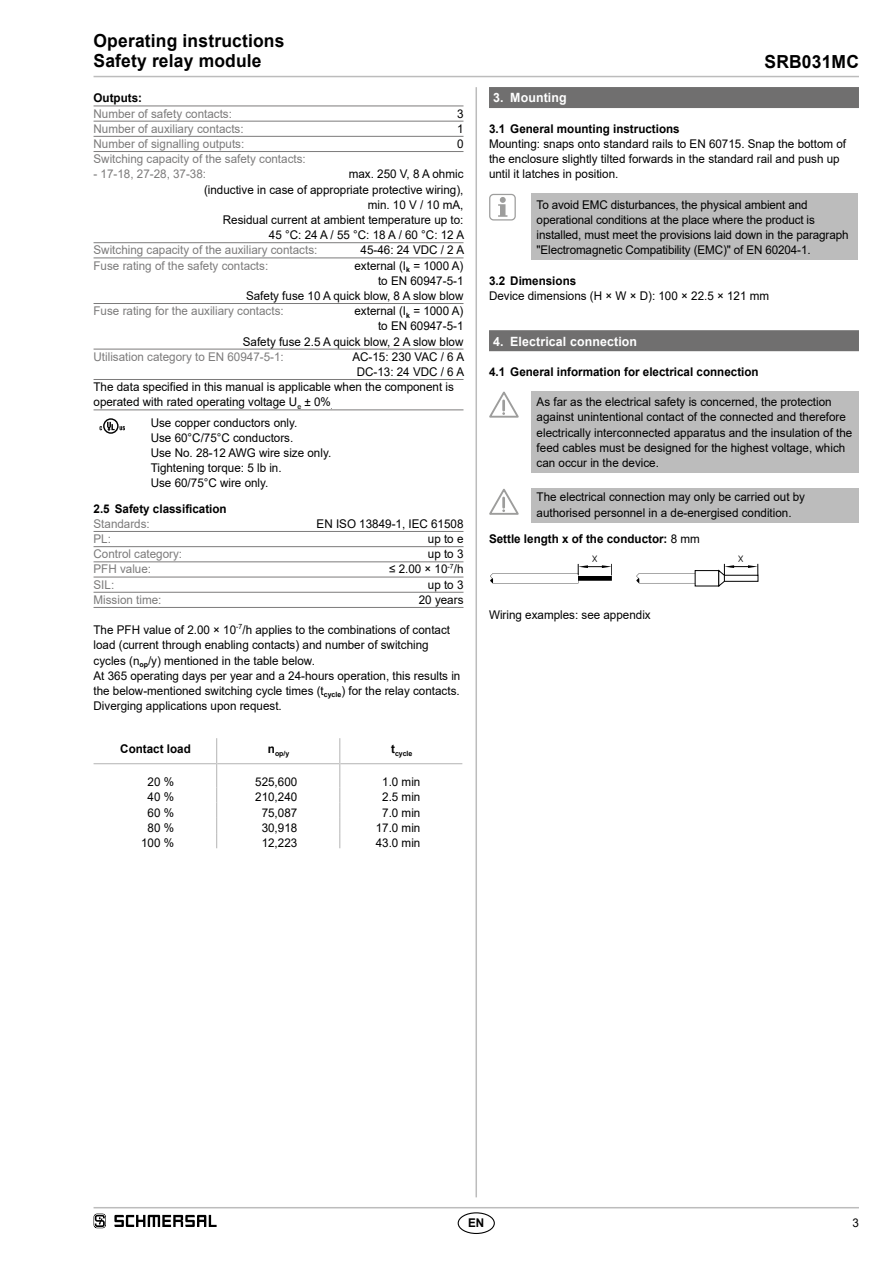
<style>
.page{position:relative;width:893px;height:1263px;background:#fff}
.page>*{position:absolute;margin:0;border:0;box-sizing:border-box;transform-origin:0 0}
.t1{font:700 18px/20.2px "Arial";letter-spacing:.01em;color:#000}
.t2{font:14.85px "Isonorm 3098";color:#000}
.t3{font:700 12.75px "Arial";letter-spacing:.01em;color:#fff}
.t4{font:12px/15.1px "Arial";color:#000}
.t5{font:12px "Arial";color:#7c7b7b}
.t6{font:700 12px "Arial";color:#000}
.t7{font:700 7.2px "Arial";color:#000}
.s1{font-weight:400}
</style>
<div class="page">
<hr style="left:94px;top:1207px;width:765px;height:1px;background:#bcbcbc">
<hr style="left:94px;top:76px;width:765px;height:1px;background:#bcbcbc">
<hr style="left:475px;top:87px;width:2px;height:1110px;background:#bcbcbc">
<div style="left:458px;top:1212px;width:37px;height:22px;border:1px solid #000;border-radius:50%"></div>
<hr style="left:94px;top:106px;width:369px;height:1px;background:#7c7b7b">
<hr style="left:94px;top:121px;width:369px;height:1px;background:#7c7b7b">
<hr style="left:94px;top:136px;width:369px;height:1px;background:#7c7b7b">
<hr style="left:94px;top:151px;width:369px;height:1px;background:#7c7b7b">
<hr style="left:94px;top:242px;width:369px;height:1px;background:#7c7b7b">
<hr style="left:94px;top:258px;width:369px;height:1px;background:#7c7b7b">
<hr style="left:94px;top:303px;width:369px;height:1px;background:#7c7b7b">
<hr style="left:94px;top:349px;width:369px;height:1px;background:#7c7b7b">
<hr style="left:94px;top:379px;width:369px;height:1px;background:#7c7b7b">
<hr style="left:94px;top:410px;width:369px;height:1px;background:#7c7b7b">
<hr style="left:94px;top:531px;width:369px;height:1px;background:#7c7b7b">
<hr style="left:94px;top:546px;width:369px;height:1px;background:#7c7b7b">
<hr style="left:94px;top:562px;width:369px;height:1px;background:#7c7b7b">
<hr style="left:94px;top:577px;width:369px;height:1px;background:#7c7b7b">
<hr style="left:94px;top:592px;width:369px;height:1px;background:#7c7b7b">
<hr style="left:94px;top:607px;width:369px;height:1px;background:#7c7b7b">
<svg style="left:99px;top:418px;width:26px;height:16px"></svg>
<svg style="left:94px;top:738px;width:369px;height:110px"></svg>
<hr style="left:94px;top:763px;width:122px;height:1px;background:#bcbcbc">
<hr style="left:217px;top:763px;width:122px;height:1px;background:#bcbcbc">
<hr style="left:340px;top:763px;width:122px;height:1px;background:#bcbcbc">
<div style="left:489px;top:87px;width:370px;height:21px;background:#706f6f"></div>
<div style="left:489px;top:330px;width:370px;height:21px;background:#706f6f"></div>
<div style="left:531px;top:194px;width:327px;height:66px;background:#bcbcbc"></div>
<svg style="left:498px;top:197px;width:9px;height:20px"></svg>
<div style="left:489px;top:194px;width:27px;height:27px;border:1px solid #9d9d9c;border-radius:4px"></div>
<div style="left:531px;top:391px;width:328px;height:82px;background:#bcbcbc"></div>
<svg style="left:489px;top:391px;width:30px;height:27px"></svg>
<div style="left:531px;top:488px;width:328px;height:34px;background:#bcbcbc"></div>
<svg style="left:489px;top:488px;width:30px;height:27px"></svg>
<svg style="left:490px;top:564px;width:122px;height:19px"></svg>
<svg style="left:636px;top:564px;width:122px;height:22px"></svg>
<svg style="left:94px;top:1213px;width:12px;height:15px"></svg>
<svg style="left:114px;top:1215px;width:103px;height:12px"></svg>
<h1 class="t1" style="left:94px;top:31px;width:192px">Operating instructions<br>Safety relay module</h1>
<p class="t6" style="left:94px;top:90px;width:50px">Outputs:</p>
<p class="t5" style="left:94px;top:105px;width:140px">Number of safety contacts:</p>
<p class="t4" style="left:457px;top:106px;width:8px">3</p>
<p class="t5" style="left:94px;top:120px;width:152px">Number of auxiliary contacts:</p>
<p class="t4" style="left:457px;top:121px;width:8px">1</p>
<p class="t5" style="left:94px;top:135px;width:152px">Number of signalling outputs:</p>
<p class="t4" style="left:457px;top:136px;width:8px">0</p>
<p class="t5" style="left:94px;top:151px;width:214px">Switching capacity of the safety contacts:</p>
<p class="t5" style="left:94px;top:166px;width:114px">- 17-18, 27-28, 37-38:</p>
<p class="t4" style="left:204px;top:166px;width:262px;text-align:right">max. 250 V, 8 A ohmic<br>(inductive in case of appropriate protective wiring), min. 10 V / 10 mA,<br>Residual current at ambient temperature up to:<br>45 °C: 24 A / 55 °C: 18 A / 60 °C: 12 A</p>
<p class="t5" style="left:94px;top:242px;width:225px">Switching capacity of the auxiliary contacts:</p>
<p class="t4" style="left:361px;top:242px;width:105px">45-46: 24 VDC / 2 A</p>
<p class="t5" style="left:94px;top:257px;width:176px">Fuse rating of the safety contacts:</p>
<p class="t4" style="left:246px;top:258px;width:219px;text-align:right">external (I<sub>k</sub> = 1000 A)<br>to EN 60947-5-1<br>Safety fuse 10 A quick blow, 8 A slow blow</p>
<p class="t5" style="left:94px;top:303px;width:192px">Fuse rating for the auxiliary contacts:</p>
<p class="t4" style="left:243px;top:303px;width:222px;text-align:right">external (I<sub>k</sub> = 1000 A)<br>to EN 60947-5-1<br>Safety fuse 2.5 A quick blow, 2 A slow blow</p>
<p class="t5" style="left:94px;top:348px;width:192px">Utilisation category to EN 60947-5-1:</p>
<p class="t4" style="left:352px;top:349px;width:113px">AC-15: 230 VAC / 6 A</p>
<p class="t4" style="left:357px;top:364px;width:109px">DC-13: 24 VDC / 6 A</p>
<p class="t4" style="left:94px;top:379px;width:362px">The data specified in this manual is applicable when the component is</p>
<p class="t4" style="left:94px;top:394px;width:241px">operated with rated operating voltage U<sub>e</sub> ± 0%<sub>.</sub></p>
<p class="t4" style="left:151px;top:415px;width:182px">Use copper conductors only.<br>Use 60°C/75°C conductors.<br>Use No. 28-12 AWG wire size only.<br>Tightening torque: 5 lb in.<br>Use 60/75°C wire only.</p>
<p class="t6" style="left:94px;top:500px;width:135px">2.5 Safety classification</p>
<p class="t5" style="left:94px;top:515px;width:58px">Standards:</p>
<p class="t4" style="left:317px;top:516px;width:148px">EN ISO 13849-1, IEC 61508</p>
<p class="t5" style="left:94px;top:531px;width:19px">PL:</p>
<p class="t4" style="left:428px;top:531px;width:37px">up to e</p>
<p class="t5" style="left:94px;top:546px;width:90px">Control category:</p>
<p class="t4" style="left:428px;top:546px;width:37px">up to 3</p>
<p class="t5" style="left:94px;top:561px;width:59px">PFH value:</p>
<p class="t4" style="left:389px;top:562px;width:76px">≤ 2.00 × 10<sup>-7</sup>/h</p>
<p class="t5" style="left:94px;top:576px;width:22px">SIL:</p>
<p class="t4" style="left:428px;top:577px;width:37px">up to 3</p>
<p class="t5" style="left:94px;top:591px;width:69px">Mission time:</p>
<p class="t4" style="left:419px;top:592px;width:46px">20 years</p>
<p class="t4" style="left:94px;top:622px;width:368px">The PFH value of 2.00 × 10<sup>-7</sup>/h applies to the combinations of contact load (current through enabling contacts) and number of switching cycles (n<sub>op</sub>/y) mentioned in the table below.<br>At 365 operating days per year and a 24-hours operation, this results in the below-mentioned switching cycle times (t<sub>cycle</sub>) for the relay contacts.<br>Diverging applications upon request.</p>
<p class="t6" style="left:120px;top:741px;width:72px">Contact load</p>
<p class="t7" style="left:268px;top:748px;width:23px"><sup>n</sup>op/y</p>
<p class="t7" style="left:391px;top:748px;width:23px"><sup>t</sup>cycle</p>
<p class="t4" style="left:148px;top:774px;width:28px">20 %</p>
<p class="t4" style="left:255px;top:774px;width:44px">525,600</p>
<p class="t4" style="left:382px;top:774px;width:40px">1.0 min</p>
<p class="t4" style="left:148px;top:789px;width:28px">40 %</p>
<p class="t4" style="left:255px;top:789px;width:44px">210,240</p>
<p class="t4" style="left:382px;top:789px;width:40px">2.5 min</p>
<p class="t4" style="left:148px;top:805px;width:28px">60 %</p>
<p class="t4" style="left:262px;top:805px;width:37px">75,087</p>
<p class="t4" style="left:382px;top:805px;width:40px">7.0 min</p>
<p class="t4" style="left:148px;top:820px;width:28px">80 %</p>
<p class="t4" style="left:262px;top:820px;width:37px">30,918</p>
<p class="t4" style="left:376px;top:820px;width:46px">17.0 min</p>
<p class="t4" style="left:141px;top:835px;width:34px">100 %</p>
<p class="t4" style="left:262px;top:835px;width:37px">12,223</p>
<p class="t4" style="left:376px;top:835px;width:46px">43.0 min</p>
<h1 class="t1" style="left:765px;top:52px;width:96px">SRB031MC</h1>
<p class="t3" style="left:493px;top:89px;width:75px">3. Mounting</p>
<p class="t6" style="left:489px;top:120px;width:192px">3.1 General mounting instructions</p>
<p class="t4" style="left:489px;top:136px;width:359px">Mounting: snaps onto standard rails to EN 60715. Snap the bottom of the enclosure slightly tilted forwards in the standard rail and push up until it latches in position.</p>
<p class="t4" style="left:537px;top:197px;width:313px">To avoid EMC disturbances, the physical ambient and operational conditions at the place where the product is installed, must meet the provisions laid down in the paragraph "Electromagnetic Compatibility (EMC)" of EN 60204-1.</p>
<p class="t6" style="left:489px;top:272px;width:89px">3.2 Dimensions</p>
<p class="t4" style="left:489px;top:288px;width:282px">Device dimensions (H × W × D): 100 × 22.5 × 121 mm</p>
<p class="t3" style="left:493px;top:332px;width:145px">4. Electrical connection</p>
<p class="t6" style="left:489px;top:363px;width:271px">4.1 General information for electrical connection</p>
<p class="t4" style="left:537px;top:394px;width:317px">As far as the electrical safety is concerned, the protection against unintentional contact of the connected and therefore electrically interconnected apparatus and the insulation of the feed cables must be designed for the highest voltage, which can occur in the device.</p>
<p class="t4" style="left:537px;top:489px;width:270px">The electrical connection may only be carried out by authorised personnel in a de-energised condition.</p>
<p class="t6" style="left:489px;top:530px;width:212px">Settle length x of the conductor: <span class="s1">8 mm</span></p>
<p class="t2" style="left:592px;top:548px;width:7px">X</p>
<p class="t2" style="left:739px;top:548px;width:7px">X</p>
<p class="t4" style="left:489px;top:607px;width:163px">Wiring examples: see appendix</p>
<p class="t6" style="left:468px;top:1214px;width:18px">EN</p>
<p class="t4" style="left:852px;top:1215px;width:8px">3</p>
</div>
